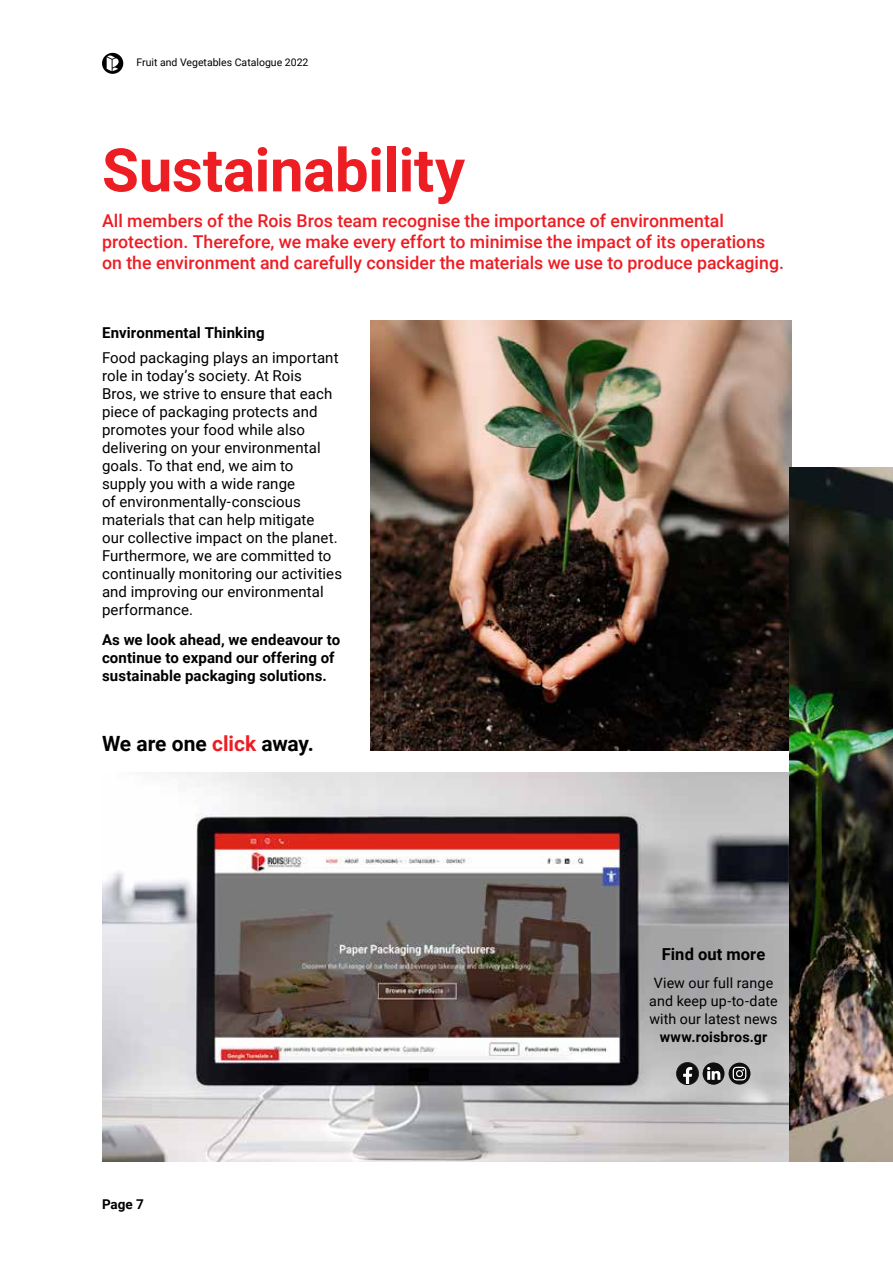
<style>
.page{position:relative;width:893px;height:1263px;background:#fff}
.page>*{position:absolute;margin:0;border:0;box-sizing:border-box;transform-origin:0 0}
.t1{font:700 60px "Roboto";letter-spacing:-.005em;color:#ed1d24}
.t2{font:700 21px "Roboto";letter-spacing:-.005em;color:#000}
.t3{font:500 17.7px/21.3px "Roboto";color:#ed1d24}
.t4{font:700 16.5px "Roboto";letter-spacing:.005em;color:#000}
.t5{font:15px/18px "Roboto";letter-spacing:.005em;color:#000}
.t6{font:700 15px/18px "Roboto";letter-spacing:.01em;color:#000}
.t7{font:14.25px/18px "Roboto";letter-spacing:.01em;color:#000;text-align:center}
.t8{font:700 14.25px "Roboto";letter-spacing:.01em;color:#000}
.t9{font:700 13.5px "Roboto";color:#000}
.t10{font:10.5px "Roboto";color:#000}
.s1{color:#ed1d24}
</style>
<div class="page">
<img style="left:371px;top:320px;width:421px;height:431px">
<svg style="left:102px;top:53px;width:21px;height:21px"></svg>
<img style="left:102px;top:772px;width:687px;height:389px">
<img style="left:789px;top:467px;width:104px;height:694px">
<svg style="left:676px;top:1062px;width:74px;height:23px"></svg>
<p class="t10" style="left:137px;top:55px;width:173px">Fruit and Vegetables Catalogue 2022</p>
<h1 class="t1" style="left:102px;top:128px;width:365px">Sustainability</h1>
<p class="t3" style="left:102px;top:209px;width:683px">All members of the Rois Bros team recognise the importance of environmental protection. Therefore, we make every effort to minimise the impact of its operations on the environment and carefully consider the materials we use to produce packaging.</p>
<p class="t6" style="left:102px;top:323px;width:164px">Environmental Thinking</p>
<p class="t5" style="left:102px;top:349px;width:242px">Food packaging plays an important role in today’s society. At Rois<br>Bros, we strive to ensure that each piece of packaging protects and promotes your food while also delivering on your environmental goals. To that end, we aim to<br>supply you with a wide range<br>of environmentally-conscious materials that can help mitigate<br>our collective impact on the planet.<br>Furthermore, we are committed to continually monitoring our activities and improving our environmental performance.</p>
<p class="t6" style="left:102px;top:630px;width:240px">As we look ahead, we endeavour to continue to expand our offering of sustainable packaging solutions.</p>
<h2 class="t2" style="left:102px;top:729px;width:214px">We are one <span class="s1">click</span> away.</h2>
<p class="t9" style="left:102px;top:1195px;width:43px">Page 7</p>
<p class="t4" style="left:662px;top:942px;width:105px">Find out more</p>
<p class="t7" style="left:649px;top:973px;width:130px">View our full range and keep up-to-date with our latest news</p>
<p class="t8" style="left:660px;top:1026px;width:109px">www.roisbros.gr</p>
</div>
